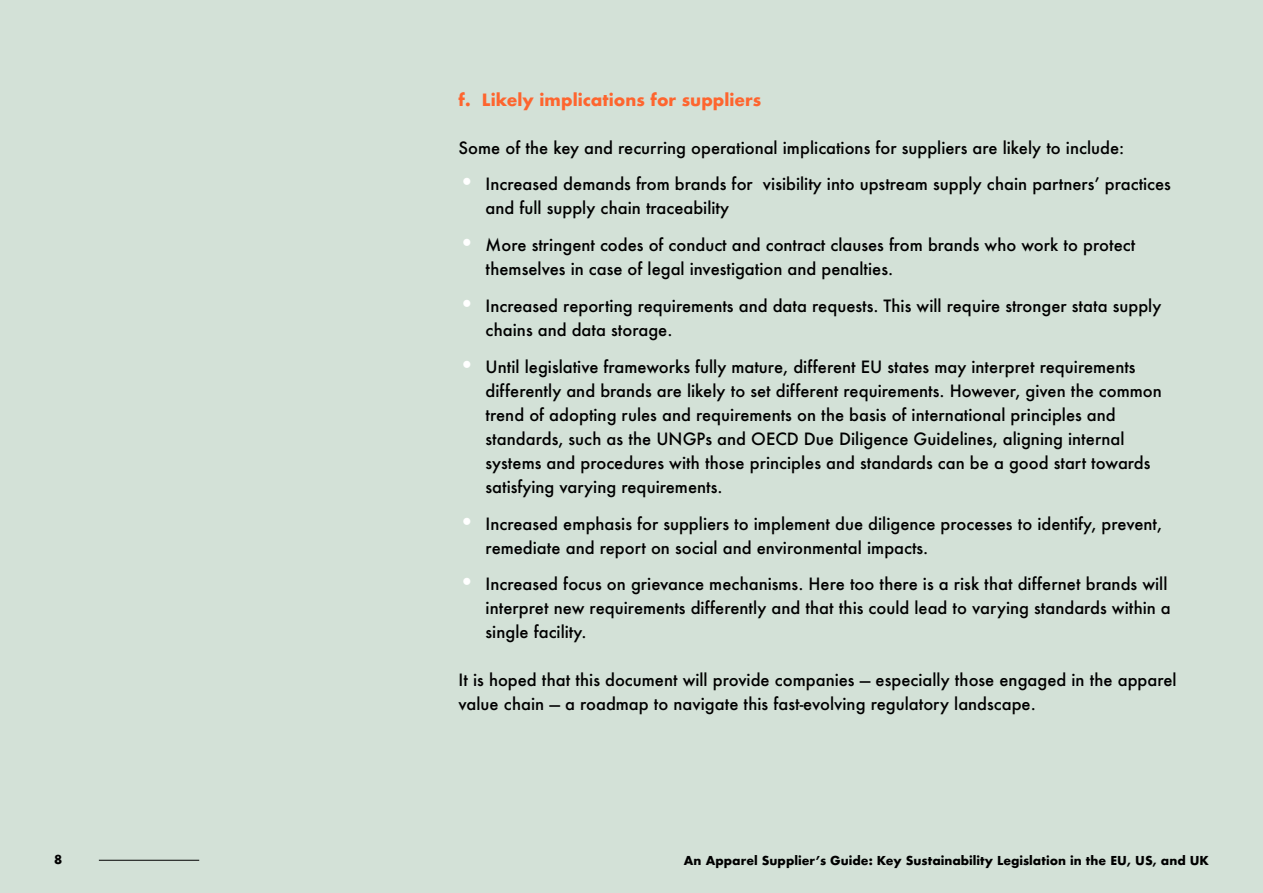
<style>
.page{position:relative;width:1263px;height:893px;background:#d3e1d7}
.page>*{position:absolute;margin:0;border:0;box-sizing:border-box;transform-origin:0 0}
.t1{font:500 16.5px/24px "Futura";color:#000}
.t2{font:700 16.5px "Futura";color:#fe652f}
.t3{font:700 12px "Futura";color:#000}
.s1{font-size:22.5px;color:#fff}
</style>
<div class="page">
<hr style="left:99px;top:860px;width:100px;height:1px;background:#000">
<p class="t2" style="left:459px;top:88px;width:304px">f. Likely implications for suppliers</p>
<p class="t1" style="left:459px;top:135px;width:667px">Some of the key and recurring operational implications for suppliers are likely to include:</p>
<p class="t1" style="left:486px;top:172px;width:687px;text-indent:-27px"><span class="s1">•</span> Increased demands from brands for visibility into upstream supply chain partners’ practices and full supply chain traceability</p>
<p class="t1" style="left:486px;top:233px;width:651px;text-indent:-27px"><span class="s1">•</span> More stringent codes of conduct and contract clauses from brands who work to protect themselves in case of legal investigation and penalties.</p>
<p class="t1" style="left:486px;top:294px;width:677px;text-indent:-27px"><span class="s1">•</span> Increased reporting requirements and data requests. This will require stronger stata supply chains and data storage.</p>
<p class="t1" style="left:486px;top:354px;width:678px;text-indent:-27px"><span class="s1">•</span> Until legislative frameworks fully mature, different EU states may interpret requirements differently and brands are likely to set different requirements. However, given the common trend of adopting rules and requirements on the basis of international principles and standards, such as the UNGPs and OECD Due Diligence Guidelines, aligning internal systems and procedures with those principles and standards can be a good start towards satisfying varying requirements.</p>
<p class="t1" style="left:486px;top:511px;width:678px;text-indent:-27px"><span class="s1">•</span> Increased emphasis for suppliers to implement due diligence processes to identify, prevent, remediate and report on social and environmental impacts.</p>
<p class="t1" style="left:486px;top:572px;width:687px;text-indent:-27px"><span class="s1">•</span> Increased focus on grievance mechanisms. Here too there is a risk that differnet brands will interpret new requirements differently and that this could lead to varying standards within a single facility.</p>
<p class="t1" style="left:459px;top:668px;width:719px">It is hoped that this document will provide companies — especially those engaged in the apparel value chain — a roadmap to navigate this fast-evolving regulatory landscape.</p>
<p class="t3" style="left:54px;top:851px;width:10px">8</p>
<p class="t3" style="left:684px;top:851px;width:527px">An Apparel Supplier’s Guide: Key Sustainability Legislation in the EU, US, and UK</p>
</div>
